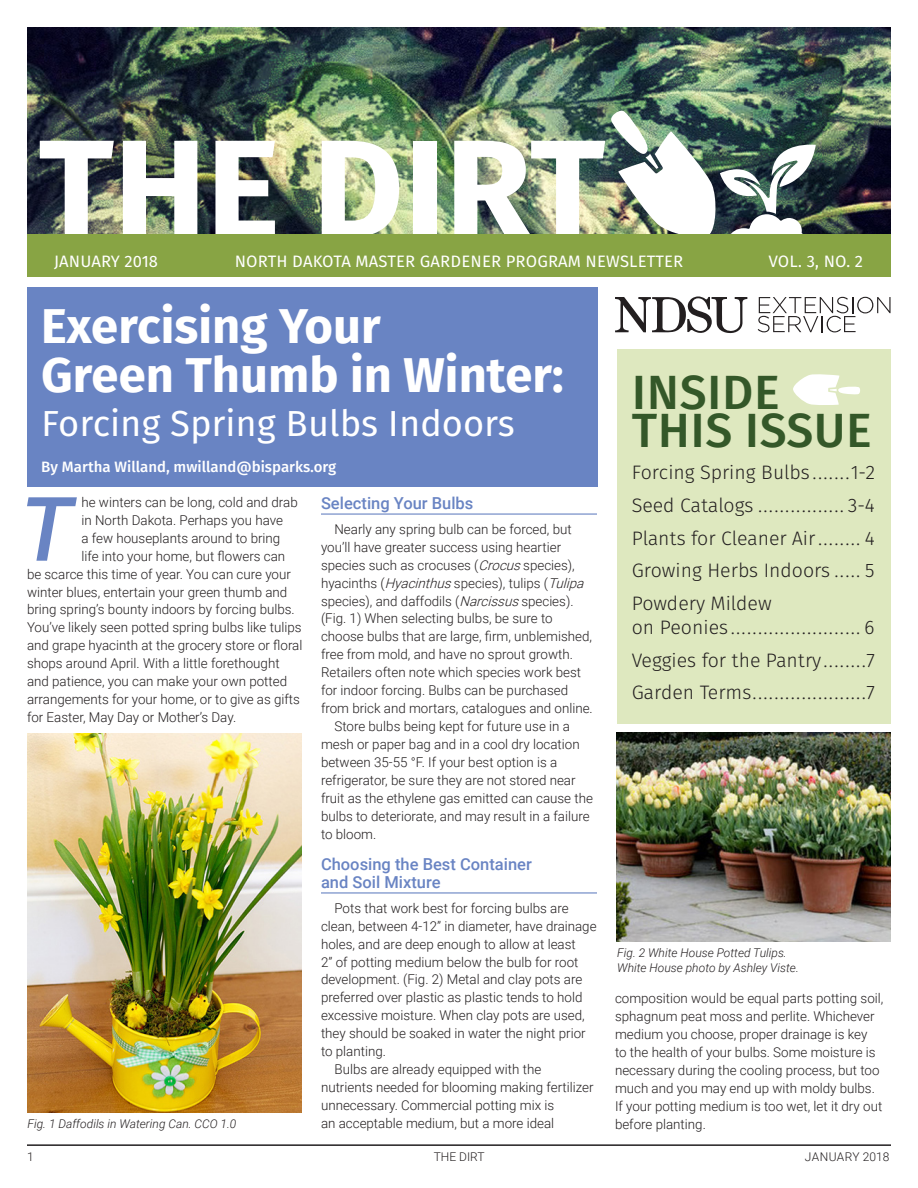
<style>
.page{position:relative;width:918px;height:1188px;background:#fff}
.page>*{position:absolute;margin:0;border:0;box-sizing:border-box;transform-origin:0 0}
.t1{font:700 139.2px "Fira Sans OT";color:#fff}
.Body_Text{font:italic 500 89.1px "Roboto";color:#6984c3}
.t2{font:700 48.75px/49.5px "Fira Sans OT";color:#fff}
.t3{font:48px/38.1px "Fira Sans OT Medium";letter-spacing:.01em;color:#345829}
.t4{font:36.15px "Fira Sans OT";color:#fff}
.t5{font:19.5px/24px "Fira Sans OT Light";color:#231f20}
.Body_Text-2{font:16.5px "Fira Sans OT";letter-spacing:.01em;color:#fff}
.Body_Copy_in_story_h{font:500 16.5px/18px "Roboto";color:#6984c3}
.Body_Text-3{font:15px "Fira Sans OT Medium";color:#fff}
.Body_Text-4{font:300 13.5px/18px "Roboto";color:#231f20}
.Photo_Cpation{font:italic 300 12px/15px "Roboto";color:#231f20}
.t6{font:300 12px "Roboto";letter-spacing:.025em;color:#231f20}
.t7{font:300 12px "Roboto";color:#231f20}
.s1{font-style:italic}
</style>
<div class="page">
<hr style="left:27px;top:1144px;width:864px;height:2px;background:#231f20">
<hr style="left:321px;top:513px;width:276px;height:2px;background:#6984c3">
<hr style="left:321px;top:892px;width:276px;height:2px;background:#6984c3">
<div style="left:617px;top:350px;width:274px;height:374px;background:#dee8bf"></div>
<img style="left:27px;top:27px;width:864px;height:207px">
<div style="left:27px;top:287px;width:570px;height:200px;background:#6984c3"></div>
<svg style="left:615px;top:296px;width:132px;height:38px"></svg>
<svg style="left:758px;top:297px;width:133px;height:35px"></svg>
<img style="left:27px;top:734px;width:274px;height:379px">
<img style="left:617px;top:732px;width:274px;height:210px">
<svg style="left:793px;top:374px;width:67px;height:31px"></svg>
<img style="left:611px;top:111px;width:205px;height:123px">
<div style="left:27px;top:234px;width:864px;height:42px;background:#88a444"></div>
<p class="t1" style="left:39px;top:91px;width:568px">THE DIRT</p>
<p class="Body_Text-2" style="left:54px;top:250px;width:105px">JANUARY 2018</p>
<p class="Body_Text-2" style="left:235px;top:250px;width:450px">NORTH DAKOTA MASTER GARDENER PROGRAM NEWSLETTER</p>
<p class="Body_Text-2" style="left:768px;top:250px;width:96px">VOL. 3, NO. 2</p>
<p class="t2" style="left:41px;top:304px;width:524px">Exercising Your<br>Green Thumb in Winter:</p>
<p class="t4" style="left:41px;top:398px;width:475px">Forcing Spring Bulbs Indoors</p>
<p class="Body_Text-3" style="left:41px;top:457px;width:297px">By Martha Willand, mwilland@bisparks.org</p>
<p class="Body_Text" style="left:20px;top:467px;width:54px">T</p>
<p class="Body_Text-4" style="left:82px;top:493px;width:218px">he winters can be long, cold and drab</p>
<p class="Body_Text-4" style="left:82px;top:511px;width:203px">in North Dakota. Perhaps you have</p>
<p class="Body_Text-4" style="left:82px;top:528px;width:200px">a few houseplants around to bring</p>
<p class="Body_Text-4" style="left:82px;top:546px;width:205px">life into your home, but flowers can</p>
<p class="Body_Text-4" style="left:27px;top:564px;width:265px">be scarce this time of year. You can cure your</p>
<p class="Body_Text-4" style="left:27px;top:582px;width:262px">winter blues, entertain your green thumb and</p>
<p class="Body_Text-4" style="left:27px;top:600px;width:269px">bring spring’s bounty indoors by forcing bulbs.</p>
<p class="Body_Text-4" style="left:27px;top:618px;width:276px">You’ve likely seen potted spring bulbs like tulips</p>
<p class="Body_Text-4" style="left:27px;top:636px;width:277px">and grape hyacinth at the grocery store or floral</p>
<p class="Body_Text-4" style="left:27px;top:654px;width:254px">shops around April. With a little forethought</p>
<p class="Body_Text-4" style="left:27px;top:672px;width:262px">and patience, you can make your own potted</p>
<p class="Body_Text-4" style="left:27px;top:690px;width:275px">arrangements for your home, or to give as gifts</p>
<p class="Body_Text-4" style="left:27px;top:708px;width:211px">for Easter, May Day or Mother’s Day.</p>
<p class="Photo_Cpation" style="left:28px;top:1116px;width:210px">Fig. 1 Daffodils in Watering Can. CCO 1.0</p>
<p class="Body_Copy_in_story_h" style="left:321px;top:494px;width:154px">Selecting Your Bulbs</p>
<p class="Body_Text-4" style="left:321px;top:520px;width:273px;text-indent:14px">Nearly any spring bulb can be forced, but you’ll have greater success using heartier species such as crocuses (<span class="s1">Crocus</span>species), hyacinths (<span class="s1">Hyacinthus</span>species), tulips (<span class="s1">Tulipa </span>species), and daffodils (<span class="s1">Narcissus</span>species). (Fig. 1) When selecting bulbs, be sure to choose bulbs that are large, firm, unblemished, free from mold, and have no sprout growth.<br>Retailers often note which species work best for indoor forcing. Bulbs can be purchased from brick and mortars, catalogues and online.</p>
<p class="Body_Text-4" style="left:321px;top:717px;width:274px;text-indent:14px">Store bulbs being kept for future use in a mesh or paper bag and in a cool dry location between 35-55 °F. If your best option is a refrigerator, be sure they are not stored near fruit as the ethylene gas emitted can cause the bulbs to deteriorate, and may result in a failure to bloom.</p>
<p class="Body_Copy_in_story_h" style="left:321px;top:855px;width:212px">Choosing the Best Container and Soil Mixture</p>
<p class="Body_Text-4" style="left:321px;top:899px;width:277px;text-indent:14px">Pots that work best for forcing bulbs are clean, between 4-12” in diameter, have drainage holes, and are deep enough to allow at least<br>2” of potting medium below the bulb for root development. (Fig. 2) Metal and clay pots are preferred over plastic as plastic tends to hold excessive moisture. When clay pots are used, they should be soaked in water the night prior to planting.</p>
<p class="Body_Text-4" style="left:321px;top:1060px;width:274px;text-indent:14px">Bulbs are already equipped with the nutrients needed for blooming making fertilizer unnecessary. Commercial potting mix is<br>an acceptable medium, but a more ideal</p>
<p class="t3" style="left:632px;top:376px;width:241px">INSIDE<br>THIS ISSUE</p>
<p class="t5" style="left:632px;top:462px;width:245px">Forcing Spring Bulbs.......1-2</p>
<p class="t5" style="left:632px;top:495px;width:245px">Seed Catalogs ................ 3-4</p>
<p class="t5" style="left:632px;top:527px;width:244px">Plants for Cleaner Air........ 4</p>
<p class="t5" style="left:632px;top:560px;width:245px">Growing Herbs Indoors ..... 5</p>
<p class="t5" style="left:632px;top:593px;width:245px">Powdery Mildew<br>on Peonies........................ 6</p>
<p class="t5" style="left:632px;top:649px;width:245px">Veggies for the Pantry........7</p>
<p class="t5" style="left:632px;top:682px;width:245px">Garden Terms.....................7</p>
<p class="Photo_Cpation" style="left:617px;top:945px;width:183px">Fig. 2 White House Potted Tulips.<br>White House photo by Ashley Viste.</p>
<p class="Body_Text-4" style="left:615px;top:989px;width:270px">composition would be equal parts potting soil, sphagnum peat moss and perlite. Whichever medium you choose, proper drainage is key<br>to the health of your bulbs. Some moisture is necessary during the cooling process, but too much and you may end up with moldy bulbs.<br>If your potting medium is too wet, let it dry out before planting.</p>
<p class="t7" style="left:27px;top:1149px;width:8px">1</p>
<p class="t7" style="left:434px;top:1149px;width:52px">THE DIRT</p>
<p class="t6" style="left:805px;top:1149px;width:86px">JANUARY 2018</p>
</div>
